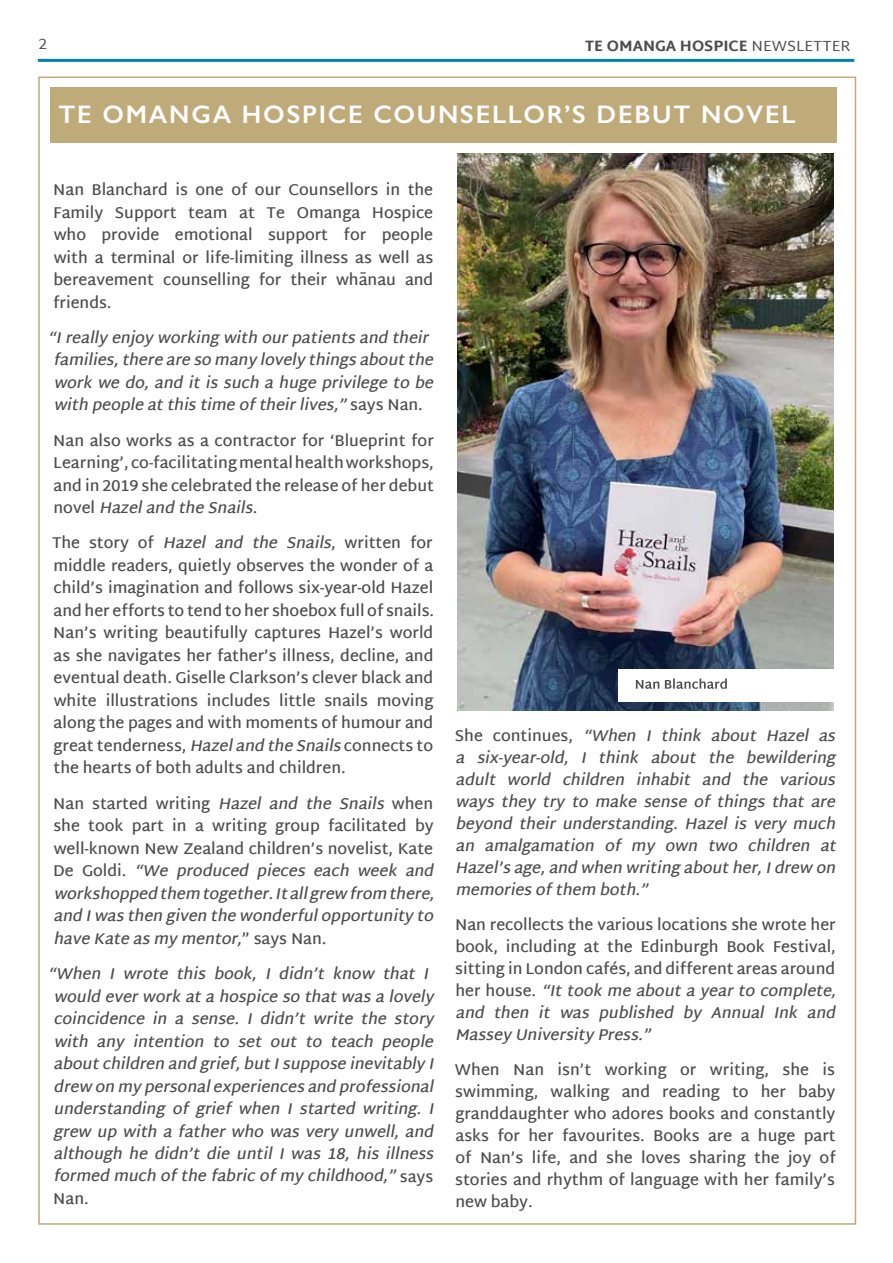
<style>
.page{position:relative;width:893px;height:1263px;background:#fff}
.page>*{position:absolute;margin:0;border:0;box-sizing:border-box;transform-origin:0 0}
.t1{font:600 25.5px "Gill Sans";letter-spacing:.07em;color:#fff}
.t2{font:600 15.6px/22.5px "Martel Sans";color:#4d4d4f;text-align:justify}
.t3{font:italic 600 15.6px/22.5px "Martel Sans";color:#4d4d4f}
.t4{font:800 15px "Martel Sans";color:#4d4d4f}
.t5{font:15px "Martel Sans";color:#4d4d4f}
.s1{font-weight:400}
.s2{font-style:normal}
.s3{font-style:italic}
</style>
<div class="page">
<hr style="left:38px;top:59px;width:816px;height:3px;background:#0084a9">
<img style="left:458px;top:153px;width:375px;height:557px">
<div style="left:618px;top:669px;width:228px;height:32px;background:#fff"></div>
<svg style="left:636px;top:678px;width:91px;height:11px"></svg>
<div style="left:50px;top:87px;width:787px;height:55px;background:#bfaa7a"></div>
<p class="t5" style="left:39px;top:35px;width:10px">2</p>
<p class="t4" style="left:585px;top:37px;width:267px">TE OMANGA HOSPICE <span class="s1">NEWSLETTER</span></p>
<h1 class="t1" style="left:58px;top:99px;width:738px">TE OMANGA HOSPICE COUNSELLOR’S DEBUT NOVEL</h1>
<p class="t2" style="left:53px;top:178px;width:382px">Nan Blanchard is one of our Counsellors in the Family Support team at Te Omanga Hospice who provide emotional support for people with a terminal or life-limiting illness as well as bereavement counselling for their whānau and friends.</p>
<p class="t3" style="left:48px;top:326px;width:391px;text-align:center">“Ireally enjoy working with ourpatientsand their families,there are so many lovely thingsaboutthe work we do, and it is such a huge privilege to be with people atthistime oftheirlives,”<span class="s2">s ay s N a n .</span></p>
<p class="t2" style="left:53px;top:429px;width:382px">Nan also works as a contractor for ‘Blueprint for Learning’, co-facilitating mental health workshops, and in 2019 she celebrated the release of her debut n o v e l <span class="s3">Hazeland the Snails</span>.</p>
<p class="t2" style="left:52px;top:532px;width:384px">The story of <span class="s3">Hazel and the Snails</span>, written for middle readers, quietly observes the wonder of a child’s imagination and follows six-year-old Hazel and her efforts to tend to her shoebox full of snails.<br>Nan’s writing beautifully captures Hazel’s world as she navigates her father’s illness, decline, and eventual death. Giselle Clarkson’s clever black and white illustrations includes little snails moving along the pages and with moments of humour and great tenderness, <span class="s3">Hazeland the Snails</span>connects to the hearts of both adults and children.</p>
<p class="t3" style="left:53px;top:792px;width:387px"><span class="s2">Nan started writing</span> Hazel and the Snails <span class="s2">when she took part in a writing group facilitated by well-known New Zealand children’s novelist, Kate D e G o l d i .</span> “We produced pieces each week and workshopped them together.Itallgrew from there, and Iwasthen given the wonderfulopportunity to have Kate asmy mentor,<span class="s2">” s ay s N a n .</span></p>
<p class="t3" style="left:53px;top:962px;width:386px;text-indent:-5px">“When I wrote this book, I didn’t know that I would everwork ata hospice so thatwasa lovely coincidence in a sense. I didn’t write the story with any intention to set out to teach people aboutchildren and grief,butIsuppose inevitably I drew on my personalexperiencesand professional understanding of grief when I started writing. I grew up with a father who was very unwell, and although he didn’t die until I was 18, his illness formed much ofthe fabricofmy childhood,”<span class="s2">s ay s Nan.</span></p>
<p class="t3" style="left:455px;top:724px;width:387px;line-height:22px;text-align:justify"><span class="s2">S h e c o n t i n u e s ,</span> “When I think about Hazel as a six-year-old, I think about the bewildering adult world children inhabit and the various ways they try to make sense of things that are beyond their understanding. Hazel is very much an amalgamation of my own two children at Hazel’sage,and when writing abouther,Idrew on memoriesofthem both.”</p>
<p class="t2" style="left:455px;top:914px;width:387px;line-height:22px;text-align:left">Nan recollects the various locations she wrote her book, including at the Edinburgh Book Festival, sitting in London cafés, and different areas around h e r h o u s e . <span class="s3">“Ittook me abouta yearto complete, and then it was published by Annual Ink and Massey University Press.”</span></p>
<p class="t2" style="left:455px;top:1059px;width:382px;line-height:22px">When Nan isn’t working or writing, she is swimming, walking and reading to her baby granddaughter who adores books and constantly asks for her favourites. Books are a huge part of Nan’s life, and she loves sharing the joy of stories and rhythm of language with her family’s new baby.</p>
</div>
